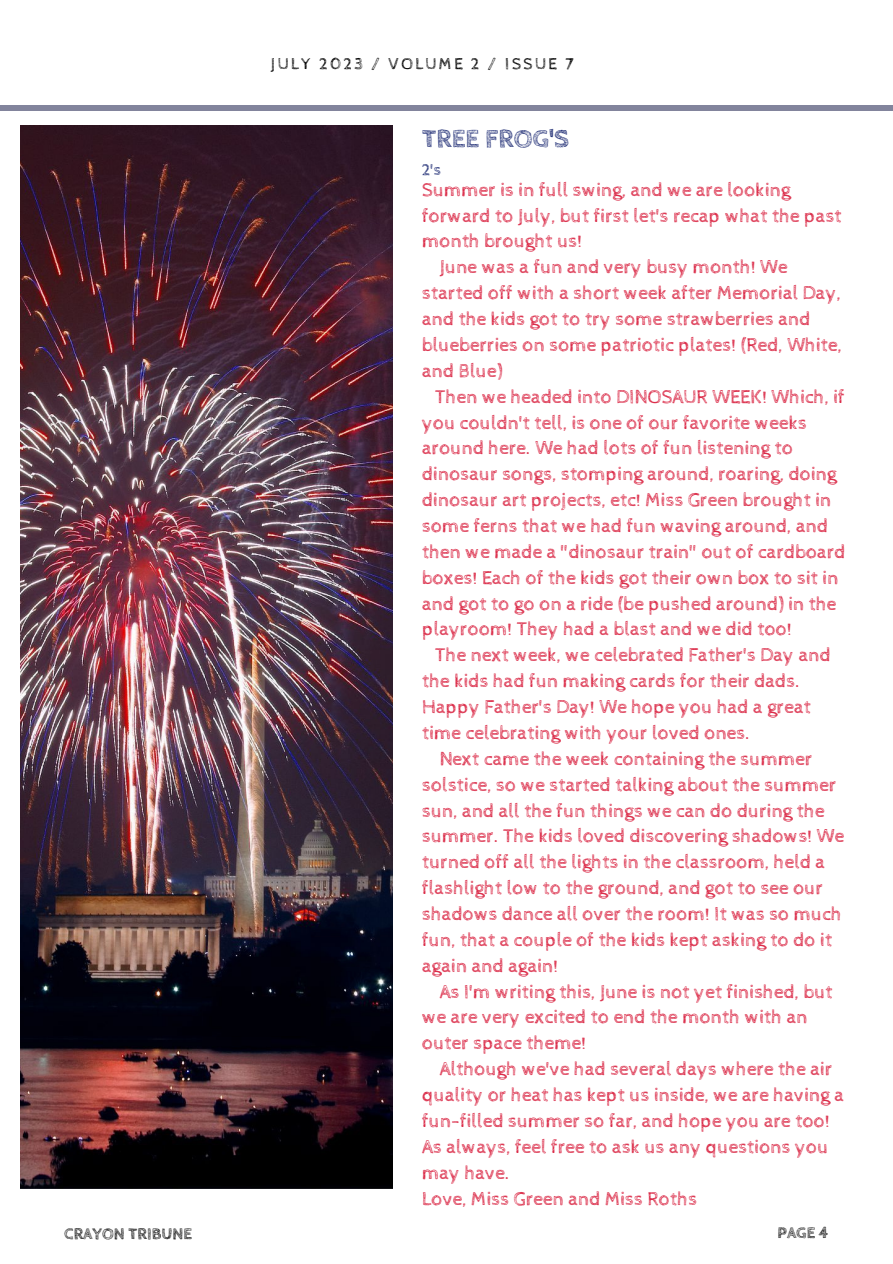
<style>
.page{position:relative;width:893px;height:1264px;background:#fff}
.page>*{position:absolute;margin:0;border:0;box-sizing:border-box;transform-origin:0 0}
.t1{font:700 26.4px "Cabin Sketch";color:#28357a}
.t2{font:19.5px/25.8px "Cabin Sketch";color:#db2b48}
.t3{font:16.5px "Cabin Sketch";letter-spacing:.14em;color:#000}
.t4{font:700 16.5px "Cabin Sketch";color:#000}
.t5{font:16.5px "Cabin Sketch";color:#28357a}
</style>
<div class="page">
<img style="left:20px;top:125px;width:372px;height:1063px">
<div style="left:0;top:105px;width:892px;height:5px;background:#82849c"></div>
<p class="t3" style="left:271px;top:55px;width:304px">JULY 2023 / VOLUME 2 / ISSUE 7</p>
<p class="t1" style="left:422px;top:124px;width:148px">TREE FROG'S</p>
<p class="t5" style="left:422px;top:160px;width:21px">2's</p>
<p class="t2" style="left:422px;top:177px;width:421px">Summer is in full swing, and we are looking forward to July, but first let's recap what the past month brought us!</p>
<p class="t2" style="left:422px;top:255px;width:421px;text-indent:18px">June was a fun and very busy month! We started off with a short week after Memorial Day, and the kids got to try some strawberries and blueberries on some patriotic plates! (Red, White, and Blue)</p>
<p class="t2" style="left:422px;top:384px;width:425px;text-indent:13px">Then we headed into DINOSAUR WEEK! Which, if you couldn't tell, is one of our favorite weeks around here. We had lots of fun listening to dinosaur songs, stomping around, roaring, doing dinosaur art projects, etc! Miss Green brought in some ferns that we had fun waving around, and then we made a "dinosaur train" out of cardboard boxes! Each of the kids got their own box to sit in and got to go on a ride (be pushed around) in the playroom! They had a blast and we did too!</p>
<p class="t2" style="left:422px;top:642px;width:410px;text-indent:13px">The next week, we celebrated Father's Day and the kids had fun making cards for their dads.<br>Happy Father's Day! We hope you had a great time celebrating with your loved ones.</p>
<p class="t2" style="left:422px;top:746px;width:424px;text-indent:18px">Next came the week containing the summer solstice, so we started talking about the summer sun, and all the fun things we can do during the summer. The kids loved discovering shadows! We turned off all the lights in the classroom, held a flashlight low to the ground, and got to see our shadows dance all over the room! It was so much fun, that a couple of the kids kept asking to do it again and again!</p>
<p class="t2" style="left:422px;top:979px;width:412px;text-indent:18px">As I'm writing this, June is not yet finished, but we are very excited to end the month with an outer space theme!</p>
<p class="t2" style="left:422px;top:1056px;width:423px;text-indent:18px">Although we've had several days where the air quality or heat has kept us inside, we are having a fun-filled summer so far, and hope you are too!<br>As always, feel free to ask us any questions you may have.</p>
<p class="t2" style="left:422px;top:1185px;width:276px">Love, Miss Green and Miss Roths</p>
<p class="t4" style="left:64px;top:1224px;width:129px">CRAYON TRIBUNE</p>
<p class="t4" style="left:777px;top:1223px;width:52px">PAGE 4</p>
</div>
